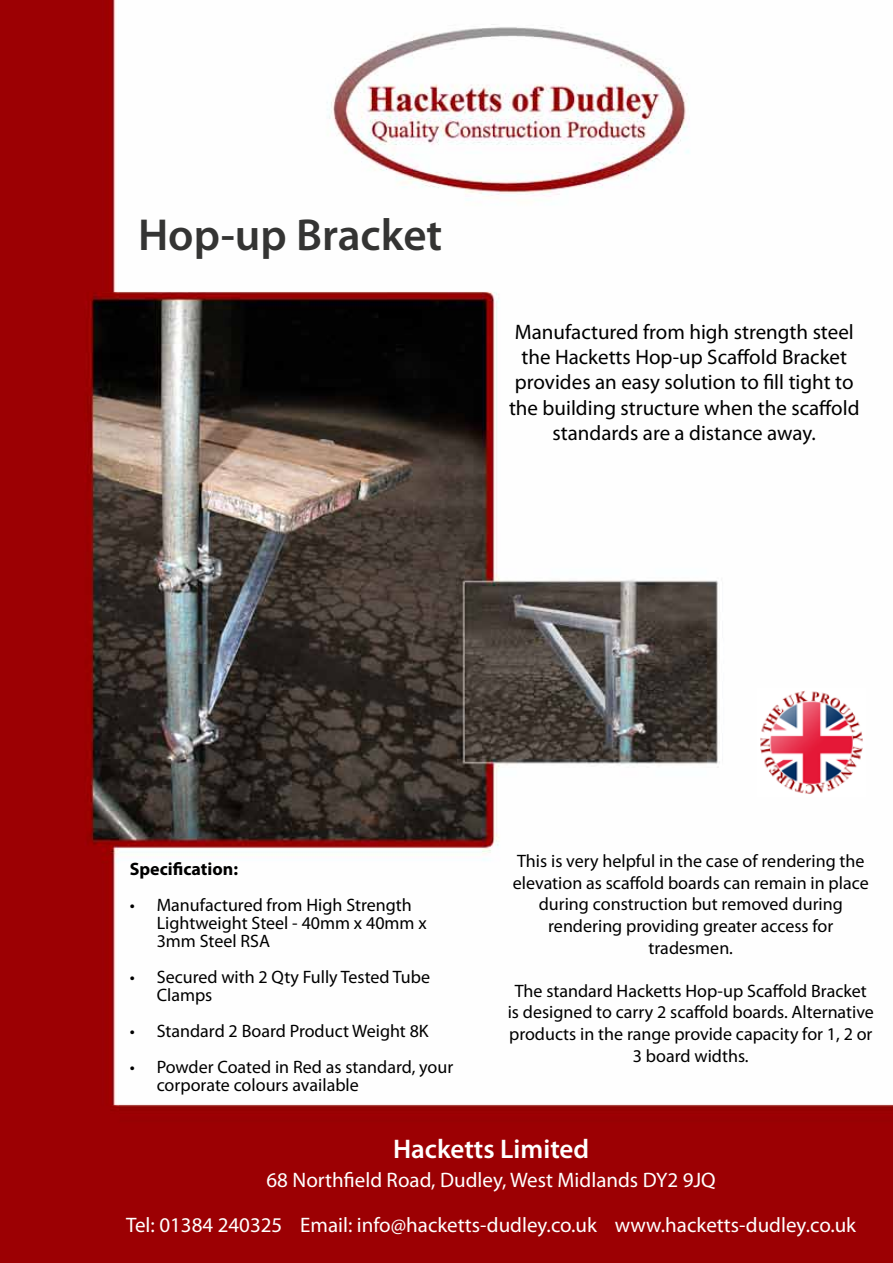
<style>
.page{position:relative;width:893px;height:1263px;background:#fff}
.page>*{position:absolute;margin:0;border:0;box-sizing:border-box;transform-origin:0 0}
.t1{font:600 45px "Myriad Pro";color:#343433}
.t2{font:600 27px "Myriad Pro";color:#fff}
.t3{font:21px/25.2px "Myriad Pro";color:#000;text-align:center}
.t4{font:21px/44.7px "Myriad Pro";color:#fff;text-align:center}
.t5{font:18px/21.6px "Myriad Pro";color:#000}
.t6{font:700 18px "Myriad Pro";color:#000}
</style>
<div class="page">
<img style="left:0;top:0;width:893px;height:1263px">
<img style="left:757px;top:689px;width:108px;height:108px">
<h1 class="t1" style="left:138px;top:206px;width:306px">Hop-up Bracket</h1>
<p class="t3" style="left:509px;top:319px;width:352px">Manufactured from high strength steel the Hacketts Hop-up Scaffold Bracket provides an easy solution to fill tight to the building structure when the scaffold standards are a distance away.</p>
<p class="t6" style="left:130px;top:857px;width:110px">Specification:</p>
<p class="t5" style="left:157px;top:895px;width:272px;line-height:18px;text-indent:-27px">• Manufactured from High Strength<br>Lightweight Steel - 40mm x 40mm x<br>3mm Steel RSA</p>
<p class="t5" style="left:157px;top:967px;width:275px;line-height:18px;text-indent:-27px">• Secured with 2 Qty Fully Tested Tube<br>Clamps</p>
<p class="t5" style="left:130px;top:1019px;width:301px">• Standard 2 Board Product Weight 8K</p>
<p class="t5" style="left:157px;top:1057px;width:298px;line-height:18px;text-indent:-27px">• Powder Coated in Red as standard, your corporate colours available</p>
<p class="t5" style="left:513px;top:850px;width:357px;text-align:center">This is very helpful in the case of rendering the elevation as scaffold boards can remain in place during construction but removed during rendering providing greater access for tradesmen.</p>
<p class="t5" style="left:508px;top:980px;width:368px;text-align:center">The standard Hacketts Hop-up Scaffold Bracket is designed to carry 2 scaffold boards. Alternative products in the range provide capacity for 1, 2 or 3 board widths.</p>
<h2 class="t2" style="left:393px;top:1132px;width:198px">Hacketts Limited</h2>
<p class="t4" style="left:126px;top:1157px;width:731px">68 Northfield Road, Dudley, West Midlands DY2 9JQ<br>Tel: 01384 240325 Email: info@hacketts-dudley.co.uk www.hacketts-dudley.co.uk</p>
</div>
